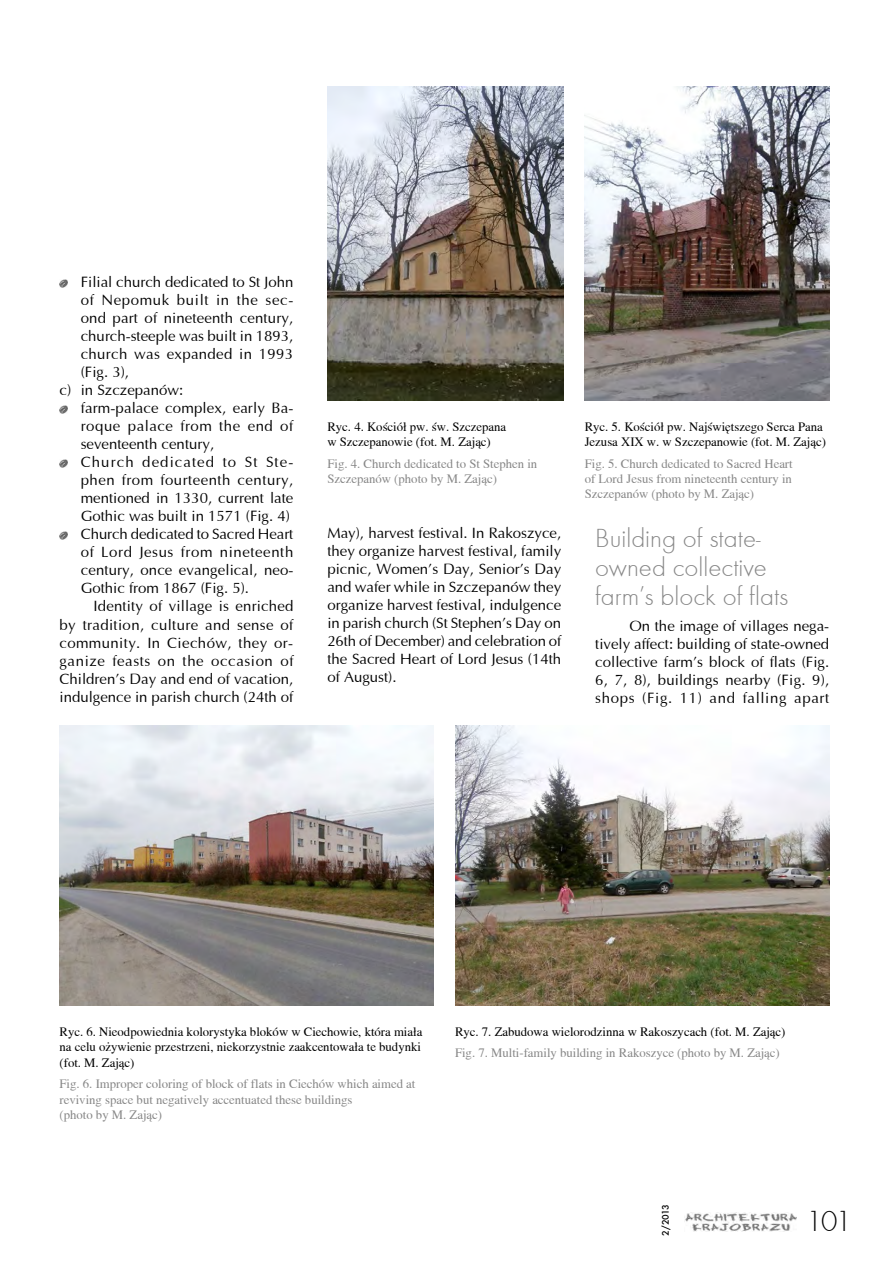
<style>
.page{position:relative;width:893px;height:1263px;background:#fff}
.page>*{position:absolute;margin:0;border:0;box-sizing:border-box;transform-origin:0 0}
.t1{font:30px "Futura TEE Ligh";color:#000}
.t2{font:27px/28.5px "Futura TEE Ligh";color:#878787}
.t3{font:15px/18px "Ottawa";letter-spacing:.01em;color:#000;text-align:justify}
.t4{font:15px "Ottawa";letter-spacing:.04em;color:#000}
.t5{font:15px "Ottawa";letter-spacing:.03em;color:#000}
.t6{font:15px "Ottawa";letter-spacing:.035em;color:#000}
.t7{font:15px "Ottawa";letter-spacing:.07em;color:#000}
.t8{font:12.75px/15.3px "Toronto";color:#878787}
.t9{font:12.75px/15.3px "Toronto";color:#000}
.t10{font:500 10.05px "Futura TEE";color:#000}
</style>
<div class="page">
<img style="left:685px;top:1212px;width:112px;height:20px">
<svg style="left:60px;top:279px;width:8px;height:8px"></svg>
<svg style="left:60px;top:405px;width:8px;height:8px"></svg>
<svg style="left:60px;top:459px;width:8px;height:8px"></svg>
<svg style="left:60px;top:531px;width:8px;height:8px"></svg>
<img style="left:327px;top:86px;width:236px;height:315px">
<img style="left:585px;top:86px;width:244px;height:315px">
<img style="left:60px;top:725px;width:374px;height:281px">
<img style="left:455px;top:725px;width:374px;height:281px">
<p class="t3" style="left:81px;top:273px;width:214px">Filial church dedicated to St John</p>
<p class="t4" style="left:81px;top:291px;width:214px">of Nepomuk built in the sec-</p>
<p class="t3" style="left:81px;top:309px;width:214px">ond part of nineteenth century,</p>
<p class="t3" style="left:81px;top:327px;width:214px">church-steeple was built in 1893,</p>
<p class="t3" style="left:81px;top:345px;width:214px">church was expanded in 1993</p>
<p class="t3" style="left:81px;top:363px;width:50px">(Fig. 3),</p>
<p class="t3" style="left:60px;top:381px;width:125px">c) in Szczepanów:</p>
<p class="t3" style="left:81px;top:399px;width:214px">farm-palace complex, early Ba-</p>
<p class="t6" style="left:81px;top:417px;width:214px">roque palace from the end of</p>
<p class="t3" style="left:81px;top:435px;width:135px">seventeenth century,</p>
<p class="t7" style="left:81px;top:453px;width:214px">Church dedicated to St Ste-</p>
<p class="t5" style="left:81px;top:471px;width:214px">phen from fourteenth century,</p>
<p class="t3" style="left:81px;top:489px;width:214px">mentioned in 1330, current late</p>
<p class="t3" style="left:81px;top:507px;width:211px">Gothic was built in 1571 (Fig. 4)</p>
<p class="t3" style="left:81px;top:525px;width:214px">Church dedicated to Sacred Heart</p>
<p class="t4" style="left:81px;top:543px;width:214px">of Lord Jesus from nineteenth</p>
<p class="t3" style="left:81px;top:561px;width:214px">century, once evangelical, neo-</p>
<p class="t3" style="left:81px;top:579px;width:170px">Gothic from 1867 (Fig. 5).</p>
<p class="t3" style="left:94px;top:597px;width:201px">Identity of village is enriched</p>
<p class="t3" style="left:60px;top:615px;width:235px">by tradition, culture and sense of</p>
<p class="t3" style="left:60px;top:633px;width:235px">community. In Ciechów, they or-</p>
<p class="t4" style="left:60px;top:651px;width:235px">ganize feasts on the occasion of</p>
<p class="t3" style="left:60px;top:669px;width:235px">Children’s Day and end of vacation,</p>
<p class="t3" style="left:60px;top:687px;width:235px">indulgence in parish church (24th of</p>
<p class="t9" style="left:327px;top:419px;width:180px">Ryc. 4. Kościół pw. św. Szczepana w Szczepanowie (fot. M. Zając)</p>
<p class="t8" style="left:327px;top:456px;width:211px">Fig. 4. Church dedicated to St Stephen in<br>Szczepanów (photo by M. Zając)</p>
<p class="t9" style="left:585px;top:419px;width:243px">Ryc. 5. Kościół pw. Najświętszego Serca Pana<br>Jezusa XIX w. w Szczepanowie (fot. M. Zając)</p>
<p class="t8" style="left:585px;top:456px;width:210px;text-align:justify">Fig. 5. Church dedicated to Sacred Heart of Lord Jesus from nineteenth century in Szczepanów (photo by M. Zając)</p>
<p class="t3" style="left:327px;top:524px;width:235px">May), harvest festival. In Rakoszyce, they organize harvest festival, family picnic, Women’s Day, Senior’s Day and wafer while in Szczepanów they organize harvest festival, indulgence in parish church (St Stephen’s Day on 26th of December) and celebration of the Sacred Heart of Lord Jesus (14th of August).</p>
<h2 class="t2" style="left:595px;top:524px;width:195px">Building of state&shy;owned collective farm’s block of flats</h2>
<p class="t3" style="left:595px;top:617px;width:235px;text-indent:34px">On the image of villages nega&shy;tively affect: building of state-owned collective farm’s block of flats (Fig.<br>6, 7, 8), buildings nearby (Fig. 9), shops (Fig. 11) and falling apart</p>
<p class="t9" style="left:60px;top:1024px;width:364px;text-align:justify">Ryc. 6. Nieodpowiednia kolorystyka bloków w Ciechowie, która miała na celu ożywienie przestrzeni, niekorzystnie zaakcentowała te budynki (fot. M. Zając)</p>
<p class="t8" style="left:60px;top:1076px;width:357px">Fig. 6. Improper coloring of block of flats in Ciechów which aimed at reviving space but negatively accentuated these buildings<br>(photo by M. Zając)</p>
<p class="t9" style="left:455px;top:1024px;width:332px">Ryc. 7. Zabudowa wielorodzinna w Rakoszycach (fot. M. Zając)</p>
<p class="t8" style="left:455px;top:1045px;width:326px">Fig. 7. Multi-family building in Rakoszyce (photo by M. Zając)</p>
<p class="t10" style="left:659px;top:1236px;width:33px;rotate:-90deg">2/2013</p>
<h1 class="t1" style="left:806px;top:1204px;width:47px">101</h1>
</div>
